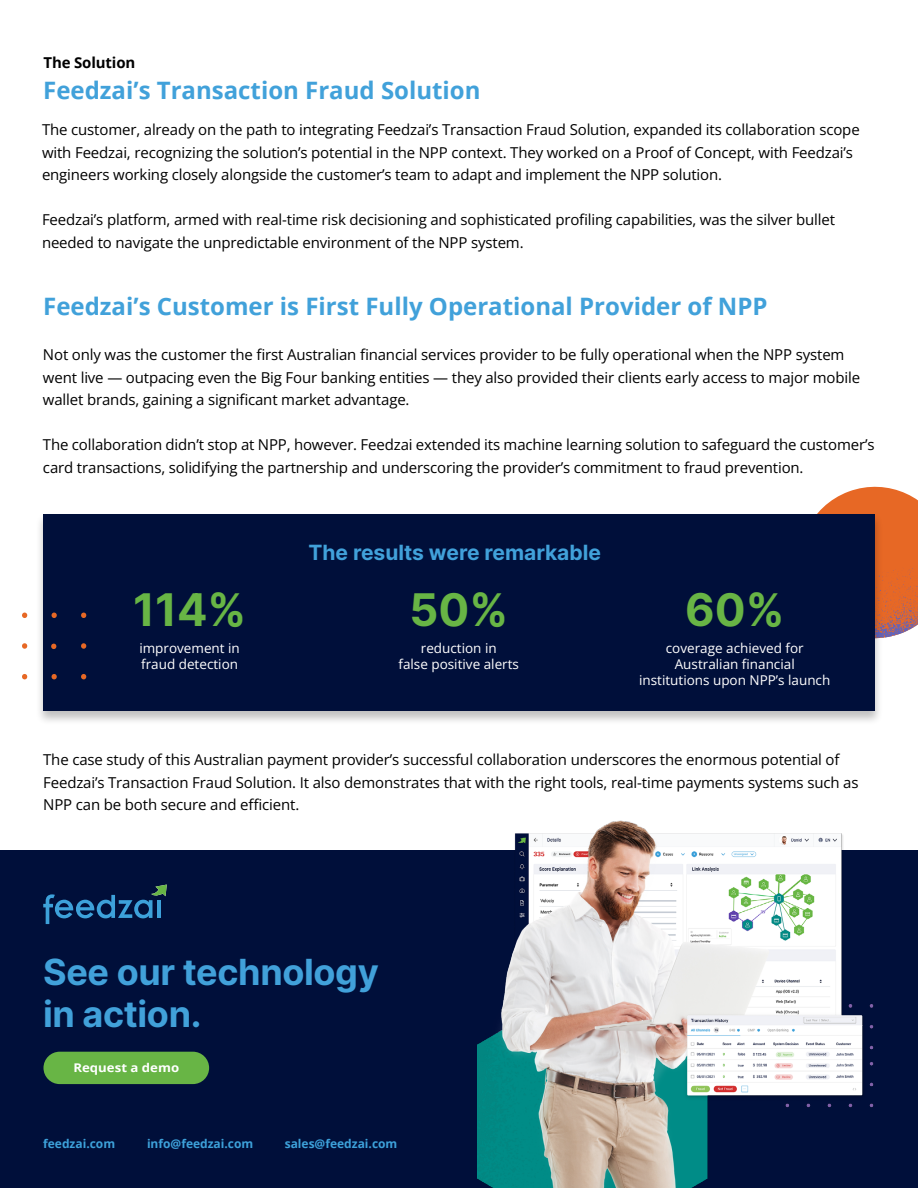
<style>
.page{position:relative;width:918px;height:1188px;background:#fff}
.page>*{position:absolute;margin:0;border:0;box-sizing:border-box;transform-origin:0 0}
.t1{font:700 45px "Inter";color:#68b545}
.t2{font:700 36px/42px "Inter";letter-spacing:-.01em;color:#41a1da}
.t3{font:700 24px "Open Sans";color:#41a1da}
.t4{font:700 21px "Inter";color:#41a1da}
.t5{font:15px/22.5px "Open Sans";letter-spacing:-.01em;color:#000}
.t6{font:700 15px "Open Sans";letter-spacing:-.01em;color:#000}
.t7{font:13.5px/16.2px "Open Sans";color:#fff;text-align:center}
.t8{font:700 12px "Open Sans";color:#3da1da}
.t9{font:700 12px "Open Sans";color:#fff;scale:1.1 1}
</style>
<div class="page">
<svg style="left:818px;top:486px;width:100px;height:152px"></svg>
<div style="left:0;top:850px;width:918px;height:338px;background:#000f3a"></div>
<img style="left:478px;top:820px;width:396px;height:368px">
<div style="left:43px;top:1052px;width:166px;height:32px;background:#68b545;border-radius:16px"></div>
<svg style="left:43px;top:885px;width:124px;height:39px"></svg>
<div style="left:35px;top:513px;width:848px;height:213px;background:#000;opacity:.25"></div>
<div style="left:43px;top:514px;width:832px;height:197px;background:#000f3a"></div>
<svg style="left:81px;top:612px;width:6px;height:6px"></svg>
<svg style="left:81px;top:643px;width:6px;height:6px"></svg>
<svg style="left:81px;top:674px;width:6px;height:6px"></svg>
<svg style="left:51px;top:612px;width:6px;height:6px"></svg>
<svg style="left:51px;top:643px;width:6px;height:6px"></svg>
<svg style="left:51px;top:674px;width:6px;height:6px"></svg>
<svg style="left:22px;top:612px;width:6px;height:6px"></svg>
<svg style="left:22px;top:643px;width:6px;height:6px"></svg>
<svg style="left:22px;top:674px;width:6px;height:6px"></svg>
<p class="t6" style="left:43px;top:51px;width:93px">The Solution</p>
<h3 class="t3" style="left:43px;top:73px;width:439px">Feedzai’s Transaction Fraud Solution</h3>
<p class="t5" style="left:42px;top:118px;width:819px">The customer, already on the path to integrating Feedzai’s Transaction Fraud Solution, expanded its collaboration scope with Feedzai, recognizing the solution’s potential in the NPP context. They worked on a Proof of Concept, with Feedzai’s engineers working closely alongside the customer’s team to adapt and implement the NPP solution.</p>
<p class="t5" style="left:42px;top:208px;width:795px">Feedzai’s platform, armed with real-time risk decisioning and sophisticated profiling capabilities, was the silver bullet needed to navigate the unpredictable environment of the NPP system.</p>
<h3 class="t3" style="left:43px;top:289px;width:726px">Feedzai’s Customer is First Fully Operational Provider of NPP</h3>
<p class="t5" style="left:43px;top:343px;width:819px">Not only was the customer the first Australian financial services provider to be fully operational when the NPP system went live — outpacing even the Big Four banking entities — they also provided their clients early access to major mobile wallet brands, gaining a significant market advantage.</p>
<p class="t5" style="left:43px;top:433px;width:833px">The collaboration didn’t stop at NPP, however. Feedzai extended its machine learning solution to safeguard the customer’s card transactions, solidifying the partnership and underscoring the provider’s commitment to fraud prevention.</p>
<h3 class="t4" style="left:308px;top:537px;width:294px">The results were remarkable</h3>
<h1 class="t1" style="left:133px;top:577px;width:115px">114%</h1>
<h1 class="t1" style="left:409px;top:577px;width:100px">50%</h1>
<h1 class="t1" style="left:685px;top:577px;width:101px">60%</h1>
<p class="t7" style="left:139px;top:639px;width:102px;text-align:left">improvement in fraud detection</p>
<p class="t7" style="left:399px;top:639px;width:122px">reduction in<br>false positive alerts</p>
<p class="t7" style="left:639px;top:639px;width:193px">coverage achieved for<br>Australian financial institutions upon NPP’s launch</p>
<p class="t5" style="left:43px;top:748px;width:817px">The case study of this Australian payment provider’s successful collaboration underscores the enormous potential of<br>Feedzai’s Transaction Fraud Solution. It also demonstrates that with the right tools, real-time payments systems such as<br>NPP can be both secure and efficient.</p>
<h2 class="t2" style="left:43px;top:950px;width:337px">See our technology in action.</h2>
<p class="t9" style="left:73px;top:1060px;width:98px">Request a demo</p>
<p class="t8" style="left:43px;top:1135px;width:73px">feedzai.com</p>
<p class="t8" style="left:147px;top:1135px;width:108px">info@feedzai.com</p>
<p class="t8" style="left:285px;top:1135px;width:114px">sales@feedzai.com</p>
</div>
